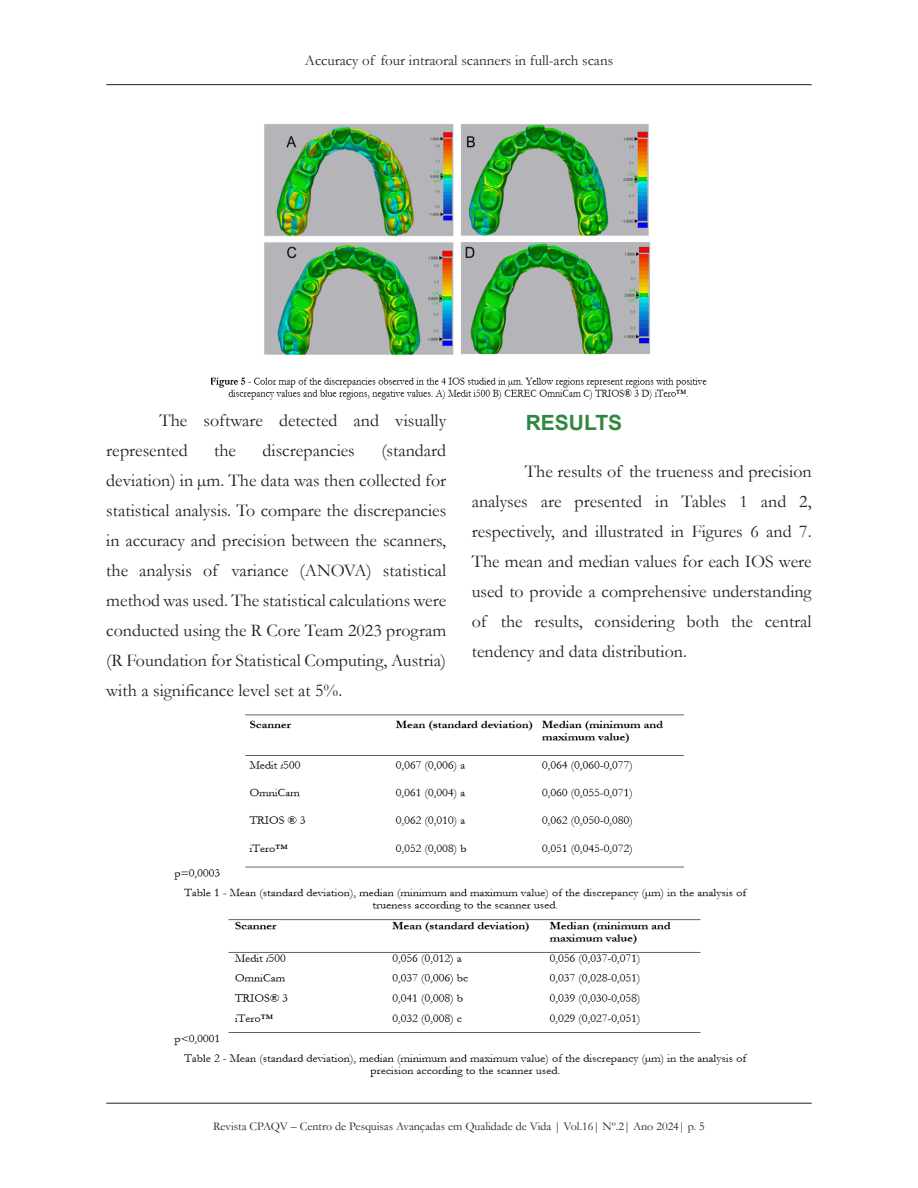
<style>
.page{position:relative;width:918px;height:1188px;background:#fff}
.page>*{position:absolute;margin:0;border:0;box-sizing:border-box;transform-origin:0 0}
.titulo{font:700 21px "Arial";color:#32863f}
.texto{font:18px/30px "Garamond";color:#231f20;text-align:justify}
.t1{font:15px "Garamond";color:#231f20}
.t2{font:12px "Garamond";color:#231f20}
</style>
<div class="page">
<hr style="left:106px;top:84px;width:706px;height:1px;background:#231f20">
<hr style="left:106px;top:1103px;width:706px;height:1px;background:#231f20">
<img style="left:211px;top:124px;width:496px;height:276px">
<img style="left:174px;top:714px;width:574px;height:364px">
<p class="t1" style="left:305px;top:50px;width:310px">Accuracy of four intraoral scanners in full-arch scans</p>
<p class="texto" style="left:106px;top:405px;width:341px;text-indent:53px">The software detected and visually represented</p>
<p class="texto" style="left:106px;top:435px;width:341px;text-indent:275px">(standard deviation) in µm. The data was then collected for statistical analysis. To compare the discrepancies in accuracy and precision between the scanners, the analysis of variance (ANOVA) statistical method was used. The statistical calculations were conducted using the R Core Team 2023 program (R Foundation for Statistical Computing, Austria) with a significance level set at 5%.</p>
<p class="texto" style="left:214px;top:435px;width:23px">the</p>
<p class="texto" style="left:263px;top:435px;width:94px">discrepancies</p>
<p class="titulo" style="left:526px;top:407px;width:98px">RESULTS</p>
<p class="texto" style="left:472px;top:455px;width:341px;text-indent:53px">The results of the trueness and precision analyses are presented in Tables 1 and 2, respectively, and illustrated in Figures 6 and 7.<br>The mean and median values for each IOS were used to provide a comprehensive understanding of the results, considering both the central tendency and data distribution.</p>
<p class="t2" style="left:213px;top:1119px;width:493px">Revista CPAQV – Centro de Pesquisas Avançadas em Qualidade de Vida | Vol.16| Nº.2| Ano 2024| p. 5</p>
</div>
